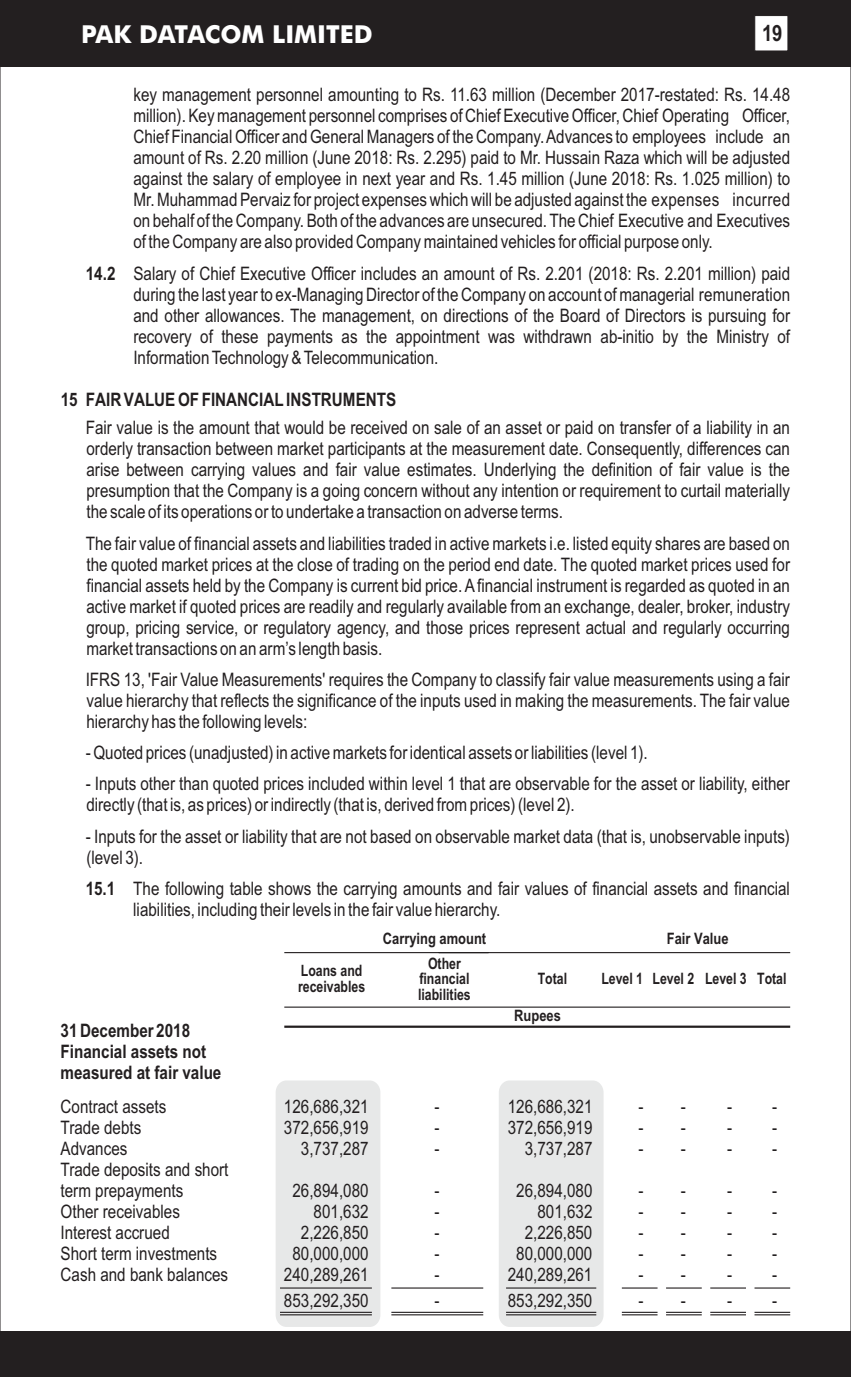
<style>
.page{position:relative;width:851px;height:1377px;background:#fff}
.page>*{position:absolute;margin:0;border:0;box-sizing:border-box;transform-origin:0 0}
.t1{font:700 24.75px "Futura BT";color:#fff}
.t2{font:700 22.5px "Arial Narrow";color:#231f20}
.t3{font:18.45px/20.9px "Arial Narrow";color:#231f20;text-align:justify}
.t4{font:700 18.45px/21.2px "Arial Narrow";color:#231f20}
.t5{font:700 15.75px/15.8px "Arial Narrow";color:#231f20;text-align:center;scale:.95 1}
.t6{font:700 15.75px "Arial Narrow";color:#231f20}
.s1{font-weight:700}
</style>
<div class="page">
<div style="left:0;top:1332px;width:850px;height:45px;background:#231f20"></div>
<div style="left:0;top:0;width:850px;height:67px;background:#231f20"></div>
<svg style="left:754px;top:16px;width:34px;height:35px"></svg>
<div style="left:275px;top:1080px;width:105px;height:247px;background:#e7e8e8;border-radius:11px"></div>
<div style="left:498px;top:1080px;width:105px;height:247px;background:#e7e8e8;border-radius:11px"></div>
<hr style="left:284px;top:952px;width:204px;height:1px;background:#231f20">
<hr style="left:438px;top:952px;width:352px;height:1px;background:#231f20">
<hr style="left:284px;top:1026px;width:506px;height:2px;background:#231f20">
<hr style="left:284px;top:1007px;width:506px;height:1px;background:#231f20">
<hr style="left:754px;top:1287px;width:36px;height:2px;background:#231f20">
<hr style="left:754px;top:1312px;width:36px;height:1px;background:#231f20">
<hr style="left:754px;top:1314px;width:36px;height:1px;background:#231f20">
<hr style="left:710px;top:1287px;width:36px;height:2px;background:#231f20">
<hr style="left:710px;top:1312px;width:36px;height:1px;background:#231f20">
<hr style="left:710px;top:1314px;width:36px;height:1px;background:#231f20">
<hr style="left:666px;top:1287px;width:35px;height:2px;background:#231f20">
<hr style="left:666px;top:1312px;width:35px;height:1px;background:#231f20">
<hr style="left:666px;top:1314px;width:35px;height:1px;background:#231f20">
<hr style="left:621px;top:1287px;width:36px;height:2px;background:#231f20">
<hr style="left:621px;top:1312px;width:36px;height:1px;background:#231f20">
<hr style="left:621px;top:1314px;width:36px;height:1px;background:#231f20">
<hr style="left:506px;top:1287px;width:90px;height:2px;background:#231f20">
<hr style="left:506px;top:1312px;width:90px;height:1px;background:#231f20">
<hr style="left:506px;top:1314px;width:90px;height:1px;background:#231f20">
<hr style="left:391px;top:1287px;width:92px;height:2px;background:#231f20">
<hr style="left:391px;top:1312px;width:92px;height:1px;background:#231f20">
<hr style="left:391px;top:1314px;width:92px;height:1px;background:#231f20">
<hr style="left:280px;top:1287px;width:92px;height:2px;background:#231f20">
<hr style="left:280px;top:1312px;width:92px;height:1px;background:#231f20">
<hr style="left:280px;top:1314px;width:92px;height:1px;background:#231f20">
<h1 class="t1" style="left:81px;top:24px;width:293px">PAK DATACOM LIMITED</h1>
<p class="t2" style="left:762px;top:25px;width:22px">19</p>
<p class="t3" style="left:133px;top:86px;width:658px">key management personnel amounting to Rs. 11.63 million (December 2017-restated: Rs. 14.48 million). Key management personnel comprises of Chief Executive Officer, Chief Operating Officer, Chief Financial Officer and General Managers of the Company. Advances to employees include an amount of Rs. 2.20 million (June 2018: Rs. 2.295) paid to Mr. Hussain Raza which will be adjusted against the salary of employee in next year and Rs. 1.45 million (June 2018: Rs. 1.025 million) to Mr. Muhammad Pervaiz for project expenses which will be adjusted against the expenses incurred on behalf of the Company. Both of the advances are unsecured. The Chief Executive and Executives of the Company are also provided Company maintained vehicles for official purpose only.</p>
<p class="t3" style="left:133px;top:265px;width:658px;text-indent:-48px"><span class="s1">14.2</span> Salary of Chief Executive Officer includes an amount of Rs. 2.201 (2018: Rs. 2.201 million) paid during the last year to ex-Managing Director of the Company on account of managerial remuneration and other allowances. The management, on directions of the Board of Directors is pursuing for recovery of these payments as the appointment was withdrawn ab-initio by the Ministry of Information Technology &amp; Telecommunication.</p>
<p class="t4" style="left:61px;top:390px;width:337px">15 FAIR VALUE OF FINANCIAL INSTRUMENTS</p>
<p class="t3" style="left:86px;top:419px;width:705px">Fair value is the amount that would be received on sale of an asset or paid on transfer of a liability in an orderly transaction between market participants at the measurement date. Consequently, differences can arise between carrying values and fair value estimates. Underlying the definition of fair value is the presumption that the Company is a going concern without any intention or requirement to curtail materially the scale of its operations or to undertake a transaction on adverse terms.</p>
<p class="t3" style="left:86px;top:534px;width:705px">The fair value of financial assets and liabilities traded in active markets i.e. listed equity shares are based on the quoted market prices at the close of trading on the period end date. The quoted market prices used for financial assets held by the Company is current bid price. Afinancial instrument is regarded as quoted in an active market if quoted prices are readily and regularly available from an exchange, dealer, broker, industry group, pricing service, or regulatory agency, and those prices represent actual and regularly occurring market transactions on an arm’s length basis.</p>
<p class="t3" style="left:86px;top:671px;width:705px">IFRS 13, 'Fair Value Measurements' requires the Company to classify fair value measurements using a fair value hierarchy that reflects the significance of the inputs used in making the measurements. The fair value hierarchy has the following levels:</p>
<p class="t3" style="left:86px;top:744px;width:563px">- Quoted prices (unadjusted) in active markets for identical assets or liabilities (level 1).</p>
<p class="t3" style="left:86px;top:775px;width:705px">- Inputs other than quoted prices included within level 1 that are observable for the asset or liability, either directly (that is, as prices) or indirectly (that is, derived from prices) (level 2).</p>
<p class="t3" style="left:86px;top:827px;width:705px">- Inputs for the asset or liability that are not based on observable market data (that is, unobservable inputs) (level 3).</p>
<p class="t3" style="left:133px;top:880px;width:658px;text-indent:-48px"><span class="s1">15.1</span> The following table shows the carrying amounts and fair values of financial assets and financial liabilities, including their levels in the fair value hierarchy.</p>
<p class="t5" style="left:298px;top:964px;width:72px;text-align:left">Loans and receivables</p>
<p class="t6" style="left:383px;top:933px;width:105px">Carrying amount</p>
<p class="t6" style="left:667px;top:933px;width:63px">Fair Value</p>
<p class="t5" style="left:418px;top:957px;width:57px">Other financial liabilities</p>
<p class="t5" style="left:537px;top:972px;width:32px">Total</p>
<p class="t5" style="left:601px;top:972px;width:196px">Level 1 Level 2 Level 3 Total</p>
<p class="t6" style="left:514px;top:1010px;width:48px">Rupees</p>
<p class="t4" style="left:61px;top:1021px;width:162px">31 December 2018<br>Financial assets not measured at fair value</p>
<p class="t3" style="left:61px;top:1098px;width:107px">Contract assets</p>
<p class="t3" style="left:284px;top:1098px;width:86px">126,686,321</p>
<p class="t3" style="left:434px;top:1098px;width:7px">-</p>
<p class="t3" style="left:507px;top:1098px;width:86px">126,686,321</p>
<p class="t3" style="left:638px;top:1098px;width:49px">- -</p>
<p class="t3" style="left:727px;top:1098px;width:51px">- -</p>
<p class="t3" style="left:61px;top:1119px;width:82px">Trade debts</p>
<p class="t3" style="left:284px;top:1119px;width:86px">372,656,919</p>
<p class="t3" style="left:434px;top:1119px;width:7px">-</p>
<p class="t3" style="left:507px;top:1119px;width:86px">372,656,919</p>
<p class="t3" style="left:638px;top:1119px;width:49px">- -</p>
<p class="t3" style="left:727px;top:1119px;width:51px">- -</p>
<p class="t3" style="left:61px;top:1140px;width:68px">Advances</p>
<p class="t3" style="left:301px;top:1140px;width:69px">3,737,287</p>
<p class="t3" style="left:434px;top:1140px;width:7px">-</p>
<p class="t3" style="left:524px;top:1140px;width:69px">3,737,287</p>
<p class="t3" style="left:638px;top:1140px;width:49px">- -</p>
<p class="t3" style="left:727px;top:1140px;width:51px">- -</p>
<p class="t3" style="left:61px;top:1161px;width:169px">Trade deposits and short term prepayments</p>
<p class="t3" style="left:292px;top:1182px;width:78px">26,894,080</p>
<p class="t3" style="left:434px;top:1182px;width:7px">-</p>
<p class="t3" style="left:516px;top:1182px;width:78px">26,894,080</p>
<p class="t3" style="left:638px;top:1182px;width:49px">- -</p>
<p class="t3" style="left:727px;top:1182px;width:51px">- -</p>
<p class="t3" style="left:61px;top:1203px;width:121px">Other receivables</p>
<p class="t3" style="left:313px;top:1203px;width:57px">801,632</p>
<p class="t3" style="left:434px;top:1203px;width:7px">-</p>
<p class="t3" style="left:537px;top:1203px;width:57px">801,632</p>
<p class="t3" style="left:638px;top:1203px;width:49px">- -</p>
<p class="t3" style="left:727px;top:1203px;width:51px">- -</p>
<p class="t3" style="left:61px;top:1224px;width:111px">Interest accrued</p>
<p class="t3" style="left:301px;top:1224px;width:69px">2,226,850</p>
<p class="t3" style="left:434px;top:1224px;width:7px">-</p>
<p class="t3" style="left:524px;top:1224px;width:69px">2,226,850</p>
<p class="t3" style="left:638px;top:1224px;width:49px">- -</p>
<p class="t3" style="left:727px;top:1224px;width:51px">- -</p>
<p class="t3" style="left:61px;top:1245px;width:158px">Short term investments</p>
<p class="t3" style="left:292px;top:1245px;width:78px">80,000,000</p>
<p class="t3" style="left:434px;top:1245px;width:7px">-</p>
<p class="t3" style="left:516px;top:1245px;width:78px">80,000,000</p>
<p class="t3" style="left:638px;top:1245px;width:49px">- -</p>
<p class="t3" style="left:727px;top:1245px;width:51px">- -</p>
<p class="t3" style="left:61px;top:1266px;width:169px">Cash and bank balances</p>
<p class="t3" style="left:284px;top:1266px;width:86px">240,289,261</p>
<p class="t3" style="left:434px;top:1266px;width:7px">-</p>
<p class="t3" style="left:507px;top:1266px;width:86px">240,289,261</p>
<p class="t3" style="left:638px;top:1266px;width:49px">- -</p>
<p class="t3" style="left:727px;top:1266px;width:51px">- -</p>
<p class="t3" style="left:284px;top:1292px;width:86px">853,292,350</p>
<p class="t3" style="left:434px;top:1292px;width:7px">-</p>
<p class="t3" style="left:507px;top:1292px;width:86px">853,292,350</p>
<p class="t3" style="left:638px;top:1292px;width:49px">- -</p>
<p class="t3" style="left:727px;top:1292px;width:51px">- -</p>
</div>
